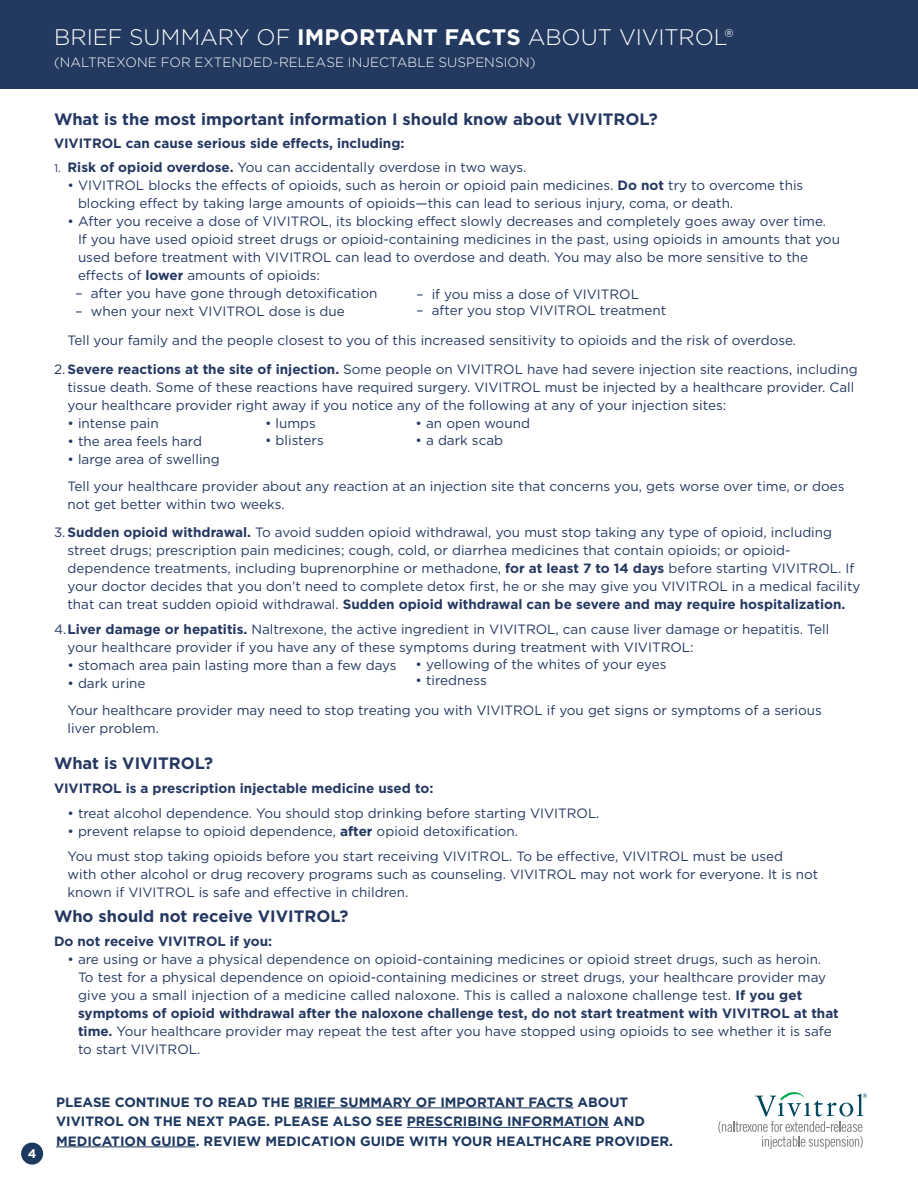
<style>
.page{position:relative;width:918px;height:1188px;background:#fff}
.page>*{position:absolute;margin:0;border:0;box-sizing:border-box;transform-origin:0 0}
.t1{font:300 22.5px "Gotham";color:#fff}
.ISI_Subs{font:700 16.5px "Gotham";color:#243861}
.ISI_Body{font:13.5px/18px "Gotham";color:#243861}
.t2{font:700 13.5px/19.5px "Gotham";color:#1c385f}
.ISI_Body_Bold{font:700 13.5px "Gotham";color:#243861}
.t3{font:300 13.5px "Gotham";letter-spacing:.005em;color:#fff}
.Caps_Gold{font:700 12.6px "Gotham";color:#fff}
.s1{font-weight:700}
.s2{font-size:11.25px}
</style>
<div class="page">
<div style="left:0;top:0;width:918px;height:88px;background:#233960"></div>
<svg style="left:718px;top:1092px;width:149px;height:57px"></svg>
<div style="left:21px;top:1143px;width:22px;height:22px;background:#1c385f;border-radius:50%"></div>
<hr style="left:294px;top:1108px;width:279px;height:1px;background:#1c385f">
<hr style="left:407px;top:1127px;width:202px;height:1px;background:#1c385f">
<hr style="left:56px;top:1147px;width:140px;height:1px;background:#1c385f">
<p class="Caps_Gold" style="left:28px;top:1145px;width:10px">4</p>
<p class="t1" style="left:54px;top:23px;width:681px">BRIEF SUMMARY OF <span class="s1">IMPORTANT FACTS</span> ABOUT VIVITROL®</p>
<p class="t3" style="left:54px;top:53px;width:483px">(NALTREXONE FOR EXTENDED-RELEASE INJECTABLE SUSPENSION)</p>
<p class="ISI_Subs" style="left:54px;top:108px;width:605px">What is the most important information I should know about VIVITROL?</p>
<p class="ISI_Body_Bold" style="left:54px;top:134px;width:352px">VIVITROL can cause serious side effects, including:</p>
<p class="ISI_Body" style="left:54px;top:158px;width:474px"><span class="s2">1.</span> <span class="s1">Risk of opioid overdose.</span> You can accidentally overdose in two ways.</p>
<p class="ISI_Body" style="left:78px;top:176px;width:727px;text-indent:-11px">• VIVITROL blocks the effects of opioids, such as heroin or opioid pain medicines. <span class="s1">Do not</span> try to overcome this blocking effect by taking large amounts of opioids—this can lead to serious injury, coma, or death.</p>
<p class="ISI_Body" style="left:78px;top:212px;width:764px;text-indent:-11px">• After you receive a dose of VIVITROL, its blocking effect slowly decreases and completely goes away over time.<br>If you have used opioid street drugs or opioid-containing medicines in the past, using opioids in amounts that you used before treatment with VIVITROL can lead to overdose and death. You may also be more sensitive to the effects of <span class="s1">lower</span> amounts of opioids:</p>
<p class="ISI_Body" style="left:76px;top:284px;width:303px">– after you have gone through detoxification</p>
<p class="ISI_Body" style="left:76px;top:302px;width:271px">– when your next VIVITROL dose is due</p>
<p class="ISI_Body" style="left:68px;top:331px;width:730px">Tell your family and the people closest to you of this increased sensitivity to opioids and the risk of overdose.</p>
<p class="ISI_Body" style="left:68px;top:360px;width:792px;text-indent:-14px">2. <span class="s1">Severe reactions at the site of injection.</span> Some people on VIVITROL have had severe injection site reactions, including tissue death. Some of these reactions have required surgery. VIVITROL must be injected by a healthcare provider. Call your healthcare provider right away if you notice any of the following at any of your injection sites:</p>
<p class="ISI_Body" style="left:68px;top:414px;width:93px">• intense pain</p>
<p class="ISI_Body" style="left:68px;top:432px;width:136px">• the area feels hard</p>
<p class="ISI_Body" style="left:68px;top:450px;width:154px">• large area of swelling</p>
<p class="ISI_Body" style="left:68px;top:477px;width:779px">Tell your healthcare provider about any reaction at an injection site that concerns you, gets worse over time, or does not get better within two weeks.</p>
<p class="ISI_Body" style="left:68px;top:523px;width:794px;text-indent:-14px">3.<span class="s1">Sudden opioid withdrawal.</span> To avoid sudden opioid withdrawal, you must stop taking any type of opioid, including street drugs; prescription pain medicines; cough, cold, or diarrhea medicines that contain opioids; or opioid&shy;dependence treatments, including buprenorphine or methadone, <span class="s1">for at least 7 to 14 days</span> before starting VIVITROL. If your doctor decides that you don’t need to complete detox first, he or she may give you VIVITROL in a medical facility that can treat sudden opioid withdrawal. <span class="s1">Sudden opioid withdrawal can be severe and may require hospitalization.</span></p>
<p class="ISI_Body" style="left:68px;top:619px;width:763px;text-indent:-14px">4.<span class="s1">Liver damage or hepatitis.</span> Naltrexone, the active ingredient in VIVITROL, can cause liver damage or hepatitis. Tell your healthcare provider if you have any of these symptoms during treatment with VIVITROL:</p>
<p class="ISI_Body" style="left:68px;top:655px;width:331px">• stomach area pain lasting more than a few days</p>
<p class="ISI_Body" style="left:68px;top:673px;width:80px">• dark urine</p>
<p class="ISI_Body" style="left:68px;top:700px;width:756px">Your healthcare provider may need to stop treating you with VIVITROL if you get signs or symptoms of a serious liver problem.</p>
<p class="ISI_Subs" style="left:54px;top:752px;width:161px">What is VIVITROL?</p>
<p class="ISI_Body_Bold" style="left:54px;top:780px;width:381px">VIVITROL is a prescription injectable medicine used to:</p>
<p class="ISI_Body" style="left:68px;top:804px;width:534px">• treat alcohol dependence. You should stop drinking before starting VIVITROL.</p>
<p class="ISI_Body" style="left:68px;top:822px;width:452px">• prevent relapse to opioid dependence, <span class="s1">after</span> opioid detoxification.</p>
<p class="ISI_Body" style="left:68px;top:847px;width:752px">You must stop taking opioids before you start receiving VIVITROL. To be effective, VIVITROL must be used<br>with other alcohol or drug recovery programs such as counseling. VIVITROL may not work for everyone. It is not known if VIVITROL is safe and effective in children.</p>
<p class="ISI_Subs" style="left:54px;top:905px;width:296px">Who should not receive VIVITROL?</p>
<p class="ISI_Body_Bold" style="left:54px;top:933px;width:220px">Do not receive VIVITROL if you:</p>
<p class="ISI_Body" style="left:78px;top:950px;width:762px;text-indent:-11px">• are using or have a physical dependence on opioid-containing medicines or opioid street drugs, such as heroin.<br>To test for a physical dependence on opioid-containing medicines or street drugs, your healthcare provider may give you a small injection of a medicine called naloxone. This is called a naloxone challenge test. <span class="s1">If you get symptoms of opioid withdrawal after the naloxone challenge test, do not start treatment with VIVITROL at that time.</span> Your healthcare provider may repeat the test after you have stopped using opioids to see whether it is safe to start VIVITROL.</p>
<p class="ISI_Body" style="left:417px;top:285px;width:224px">– if you miss a dose of VIVITROL</p>
<p class="ISI_Body" style="left:417px;top:301px;width:251px">– after you stop VIVITROL treatment</p>
<p class="ISI_Body" style="left:265px;top:414px;width:52px">• lumps</p>
<p class="ISI_Body" style="left:265px;top:431px;width:60px">• blisters</p>
<p class="ISI_Body" style="left:416px;top:414px;width:116px">• an open wound</p>
<p class="ISI_Body" style="left:416px;top:431px;width:89px">• a dark scab</p>
<p class="ISI_Body" style="left:416px;top:655px;width:252px">• yellowing of the whites of your eyes</p>
<p class="ISI_Body" style="left:416px;top:671px;width:73px">• tiredness</p>
<p class="t2" style="left:56px;top:1092px;width:619px">PLEASE CONTINUE TO READ THE BRIEF SUMMARY OF IMPORTANT FACTS ABOUT<br>VIVITROL ON THE NEXT PAGE. PLEASE ALSO SEE PRESCRIBING INFORMATION AND<br>MEDICATION GUIDE. REVIEW MEDICATION GUIDE WITH YOUR HEALTHCARE PROVIDER.</p>
</div>
